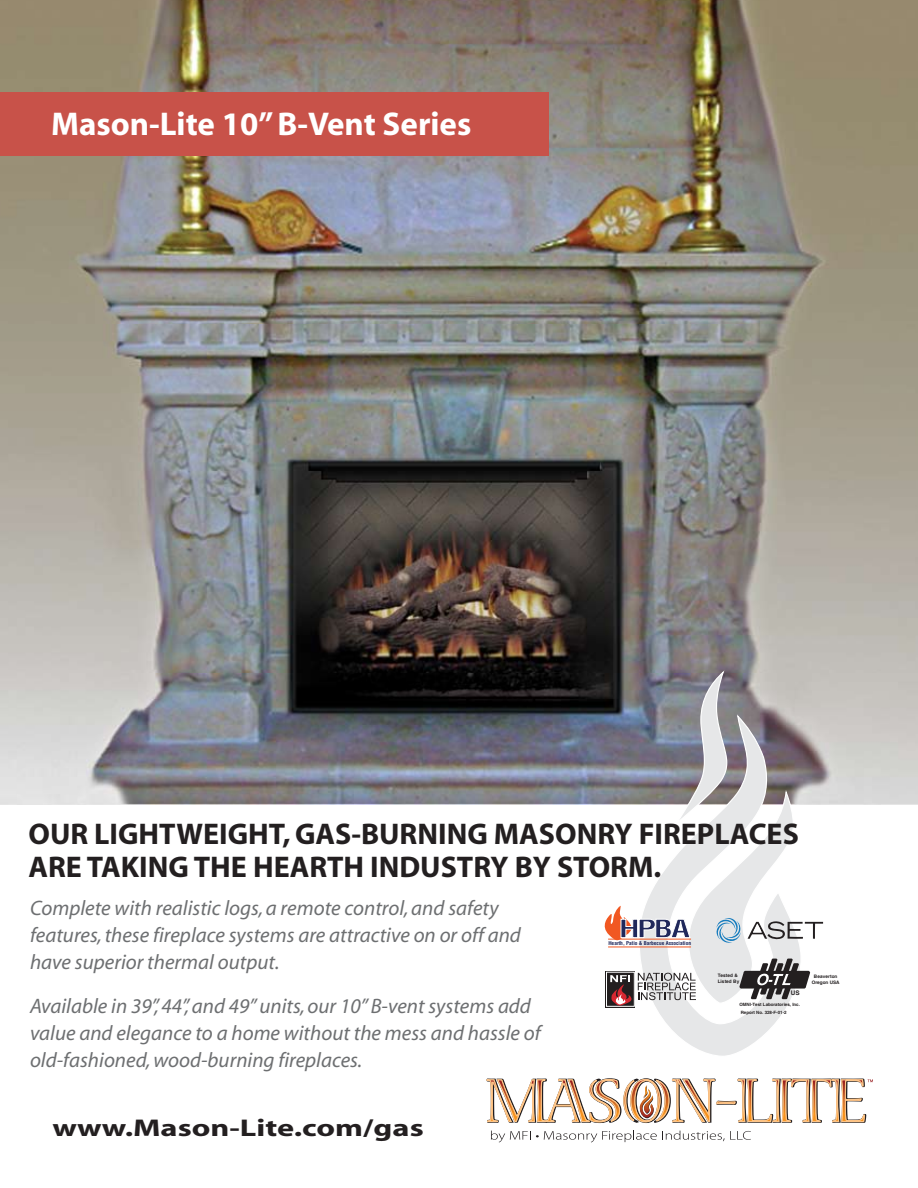
<style>
.page{position:relative;width:918px;height:1188px;background:#fff}
.page>*{position:absolute;margin:0;border:0;box-sizing:border-box;transform-origin:0 0}
.t1{font:700 33px "Myriad";color:#fff}
.t2{font:700 30px/33px "Myriad";color:#231f20}
.t3{font:700 24.3px "Myriad";color:#231f20;scale:1.33 1}
.t4{font:italic 21px/27px "Myriad";color:#6d6f71}
.t5{font:700 6.3px "Helvetica";color:#231f20}
.t6{font:700 condensed 5.25px "Helvetica";color:#20285b;scale:1.04 1}
.t7{font:700 4.65px/5.7px "Helvetica";letter-spacing:.015em;color:#231f20}
.t8{font:700 4.5px/7.8px "Helvetica";color:#231f20}
</style>
<div class="page">
<img style="left:0;top:0;width:918px;height:805px">
<svg style="left:638px;top:668px;width:164px;height:374px"></svg>
<div style="left:0;top:92px;width:549px;height:64px;background:#c85249"></div>
<svg style="left:739px;top:959px;width:71px;height:40px"></svg>
<svg style="left:748px;top:921px;width:75px;height:20px"></svg>
<svg style="left:716px;top:916px;width:25px;height:28px"></svg>
<svg style="left:638px;top:973px;width:58px;height:27px"></svg>
<div style="left:606px;top:971px;width:29px;height:36px;background:#231f20"></div>
<div style="left:606px;top:972px;width:29px;height:35px;border:1px solid #fff"></div>
<svg style="left:610px;top:975px;width:22px;height:31px"></svg>
<svg style="left:604px;top:905px;width:86px;height:37px"></svg>
<hr style="left:608px;top:939px;width:83px;height:1px;background:#f15822">
<hr style="left:608px;top:947px;width:83px;height:1px;background:#f15822">
<svg style="left:486px;top:1042px;width:387px;height:101px"></svg>
<h1 class="t1" style="left:51px;top:107px;width:422px">Mason-Lite 10” B-Vent Series</h1>
<h2 class="t2" style="left:28px;top:818px;width:772px">OUR LIGHTWEIGHT, GAS-BURNING MASONRY FIREPLACES<br>ARE TAKING THE HEARTH INDUSTRY BY STORM.</h2>
<p class="t4" style="left:30px;top:896px;width:493px">Complete with realistic logs, a remote control, and safety features, these fireplace systems are attractive on or off and have superior thermal output.</p>
<p class="t4" style="left:30px;top:993px;width:512px">Available in 39”, 44”, and 49” units, our 10” B-vent systems add value and elegance to a home without the mess and hassle of old-fashioned, wood-burning fireplaces.</p>
<p class="t3" style="left:52px;top:1116px;width:281px">www.Mason-Lite.com/gas</p>
<p class="t6" style="left:608px;top:940px;width:81px">Hearth, Patio &amp; Barbecue Association</p>
<p class="t7" style="left:718px;top:973px;width:23px">Tested &amp;<br>Listed By</p>
<p class="t7" style="left:812px;top:974px;width:29px;text-align:center">Beaverton<br>Oregon USA</p>
<p class="t5" style="left:791px;top:989px;width:10px">US</p>
<p class="t8" style="left:740px;top:1001px;width:62px">OMNI-Test Laboratories, Inc.<br>Report No. 328-F-01-2</p>
</div>
